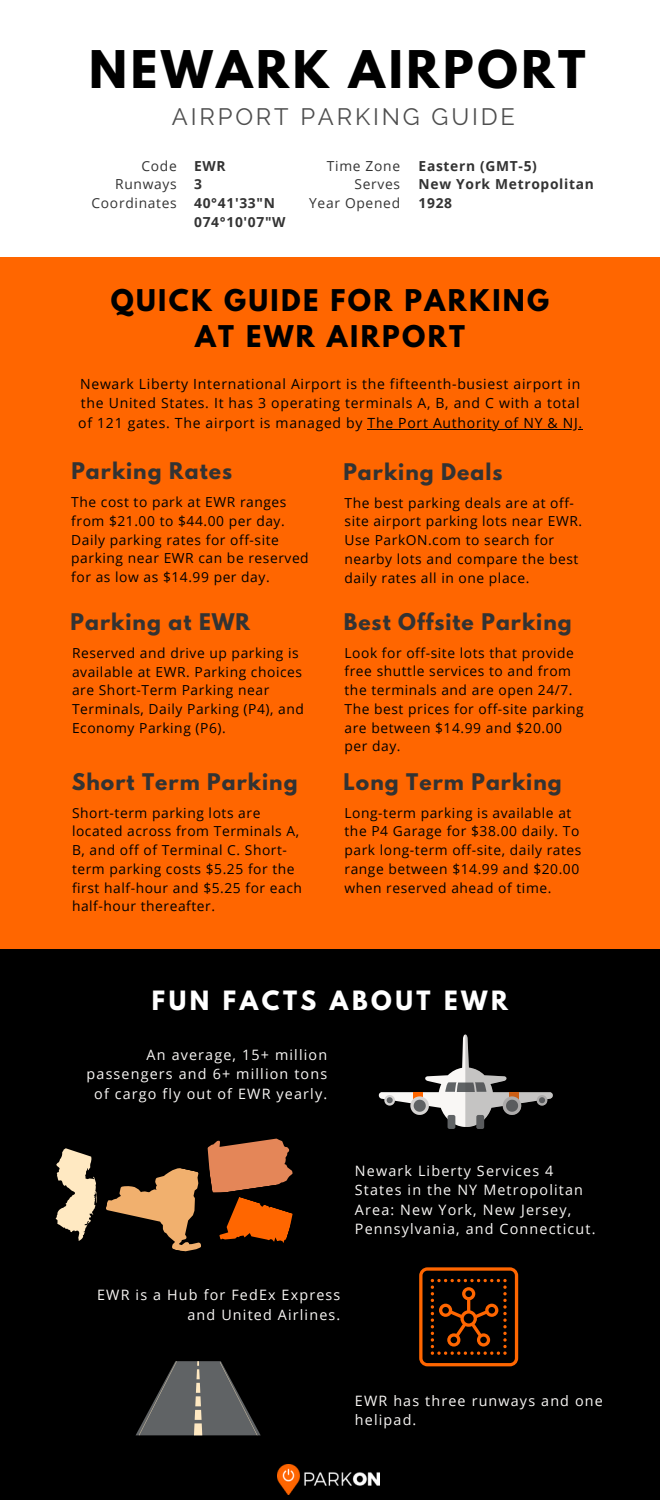
<style>
.page{position:relative;width:660px;height:1500px;background:#000}
.page>*{position:absolute;margin:0;border:0;box-sizing:border-box;transform-origin:0 0}
.t1{font:700 46px "League Spartan";letter-spacing:.08em;color:#000}
.t2{font:700 26.5px/36.8px "League Spartan";letter-spacing:.09em;color:#000;text-align:center}
.t3{font:23.7px "Raleway";letter-spacing:.12em;color:#4e4e4e}
.t4{font:700 23.6px "League Spartan";letter-spacing:.15em;color:#fff}
.t5{font:700 20.3px "League Spartan";letter-spacing:.05em;color:#333}
.t6{font:14.3px/19.5px "Open Sans";letter-spacing:.08em;color:#f9f7f5}
.t7{font:14px/19.5px "Open Sans";letter-spacing:.05em;color:#000}
.t8{font:13.8px/18.8px "Open Sans";letter-spacing:.04em;color:#000}
.t9{font:700 13.8px/18.8px "Open Sans";letter-spacing:.05em;color:#333}
.t10{font:13.8px "Open Sans";letter-spacing:.05em;color:#333}
</style>
<div class="page">
<div style="left:0;top:0;width:660px;height:269px;background:#fff"></div>
<div style="left:0;top:257px;width:660px;height:692px;background:#f60"></div>
<svg style="left:379px;top:1034px;width:174px;height:95px"></svg>
<svg style="left:136px;top:1361px;width:125px;height:74px"></svg>
<svg style="left:56px;top:1138px;width:237px;height:114px"></svg>
<img style="left:278px;top:1465px;width:102px;height:29px">
<svg style="left:419px;top:1267px;width:99px;height:99px"></svg>
<hr style="left:368px;top:429px;width:215px;height:1px;background:#000">
<p class="t1" style="left:89px;top:46px;width:498px">NEWARK AIRPORT</p>
<p class="t3" style="left:172px;top:103px;width:345px">AIRPORT PARKING GUIDE</p>
<p class="t10" style="left:141px;top:156px;width:37px">Code</p>
<p class="t10" style="left:115px;top:175px;width:63px">Runways</p>
<p class="t10" style="left:92px;top:193px;width:87px">Coordinates</p>
<p class="t9" style="left:194px;top:156px;width:33px">EWR</p>
<p class="t9" style="left:194px;top:175px;width:9px">3</p>
<p class="t9" style="left:194px;top:193px;width:93px">40°41′33″N<br>074°10′07″W</p>
<p class="t10" style="left:327px;top:156px;width:75px">Time Zone</p>
<p class="t10" style="left:354px;top:175px;width:47px">Serves</p>
<p class="t10" style="left:309px;top:193px;width:92px">Year Opened</p>
<p class="t9" style="left:419px;top:156px;width:120px">Eastern (GMT-5)</p>
<p class="t9" style="left:419px;top:175px;width:177px">New York Metropolitan</p>
<p class="t9" style="left:419px;top:193px;width:35px">1928</p>
<p class="t2" style="left:111px;top:285px;width:440px">QUICK GUIDE FOR PARKING<br>AT EWR AIRPORT</p>
<p class="t7" style="left:78px;top:374px;width:506px">Newark Liberty International Airport is the fifteenth-busiest airport in the United States. It has 3 operating terminals A, B, and C with a total of 121 gates. The airport is managed by The Port Authority of NY &amp; NJ.</p>
<p class="t5" style="left:71px;top:460px;width:162px">Parking Rates</p>
<p class="t5" style="left:343px;top:461px;width:161px">Parking Deals</p>
<p class="t8" style="left:71px;top:492px;width:239px">The cost to park at EWR ranges from $21.00 to $44.00 per day.<br>Daily parking rates for off-site parking near EWR can be reserved for as low as $14.99 per day.</p>
<p class="t8" style="left:345px;top:493px;width:239px">The best parking deals are at off&shy;site airport parking lots near EWR.<br>Use ParkON.com to search for nearby lots and compare the best daily rates all in one place.</p>
<p class="t5" style="left:71px;top:612px;width:181px">Parking at EWR</p>
<p class="t5" style="left:344px;top:612px;width:229px">Best Offsite Parking</p>
<p class="t8" style="left:72px;top:643px;width:233px">Reserved and drive up parking is available at EWR. Parking choices are Short-Term Parking near<br>Terminals, Daily Parking (P4), and<br>Economy Parking (P6).</p>
<p class="t8" style="left:345px;top:643px;width:241px">Look for off-site lots that provide free shuttle services to and from the terminals and are open 24/7.<br>The best prices for off-site parking are between $14.99 and $20.00 per day.</p>
<p class="t5" style="left:72px;top:772px;width:227px">Short Term Parking</p>
<p class="t5" style="left:343px;top:771px;width:220px">Long Term Parking</p>
<p class="t8" style="left:72px;top:803px;width:232px">Short-term parking lots are located across from Terminals A,<br>B, and off of Terminal C. Short&shy;term parking costs $5.25 for the first half-hour and $5.25 for each half-hour thereafter.</p>
<p class="t8" style="left:345px;top:803px;width:238px">Long-term parking is available at the P4 Garage for $38.00 daily. To park long-term off-site, daily rates range between $14.99 and $20.00 when reserved ahead of time.</p>
<p class="t4" style="left:152px;top:989px;width:358px">FUN FACTS ABOUT EWR</p>
<p class="t6" style="left:87px;top:1045px;width:242px;text-align:right">An average, 15+ million passengers and 6+ million tons of cargo fly out of EWR yearly.</p>
<p class="t6" style="left:355px;top:1161px;width:242px">Newark Liberty Services 4<br>States in the NY Metropolitan<br>Area: New York, New Jersey,<br>Pennsylvania, and Connecticut.</p>
<p class="t6" style="left:97px;top:1285px;width:245px;text-align:right">EWR is a Hub for FedEx Express and United Airlines.</p>
<p class="t6" style="left:355px;top:1390px;width:249px">EWR has three runways and one helipad.</p>
</div>
